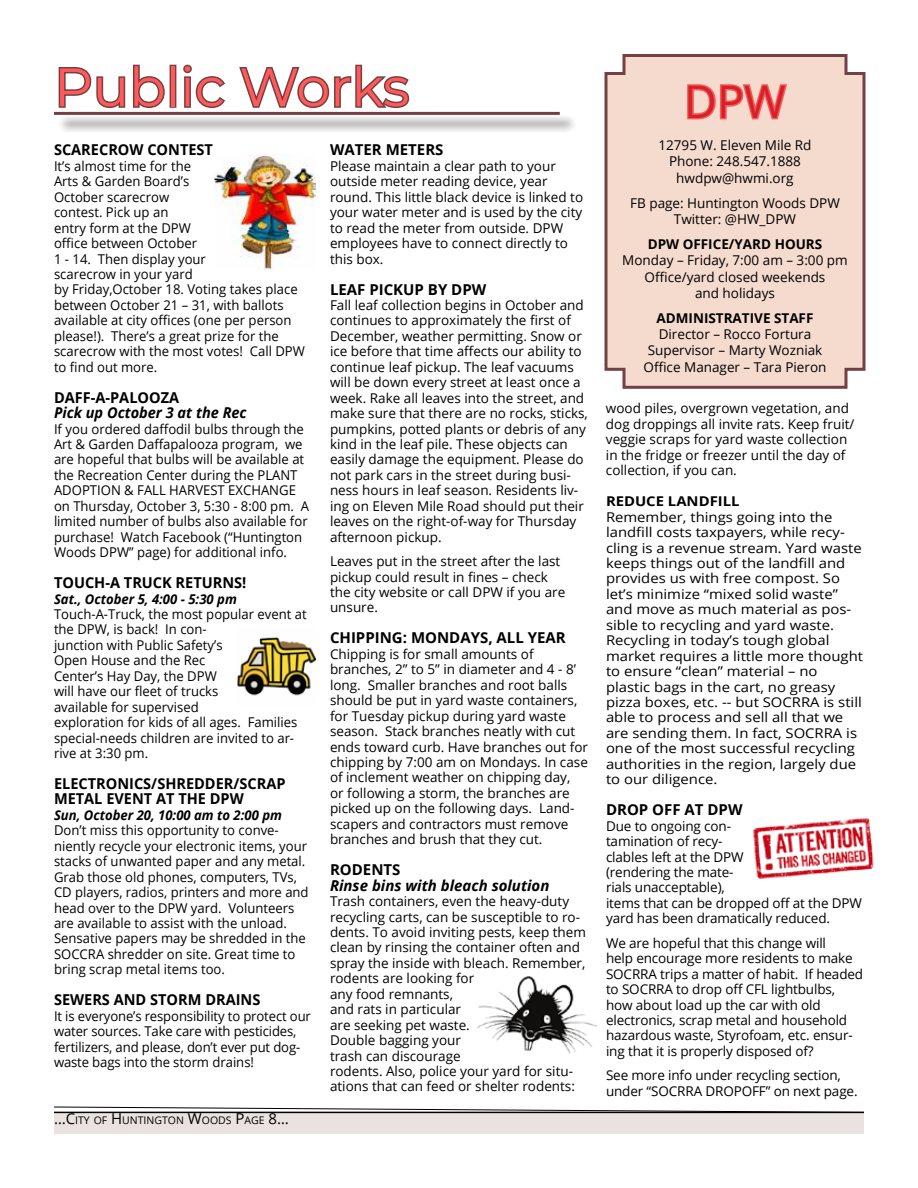
<style>
.page{position:relative;width:918px;height:1188px;background:#fff}
.page>*{position:absolute;margin:0;border:0;box-sizing:border-box;transform-origin:0 0}
.t1{font:54px "Montserrat";color:#ff5959}
.t2{font:45px "Open Sans";color:#d2232a}
.t3{font:700 15px/15.5px "Open Sans";color:#000}
.t4{font:italic 700 15px "Open Sans";color:#000}
.t5{font:13.5px/15.5px "Open Sans";color:#000}
.t6{font:13.5px/15.5px "Open Sans";color:#000;scale:1.1 1}
.t7{font:italic 700 13.5px "Open Sans";color:#000}
.t8{font:700 13.5px "Open Sans";color:#000}
.t9{font:700 13.5px "Open Sans";color:#000;scale:1.1 1}
.t10{font:10.5px "Open Sans";color:#000}
.s1{font-size:15px}
</style>
<div class="page">
<div style="left:54px;top:1112px;width:810px;height:22px;background:#eae2e0"></div>
<svg style="left:54px;top:1107px;width:810px;height:6px"></svg>
<svg style="left:58px;top:64px;width:107px;height:44px"></svg>
<div style="left:170px;top:65px;width:6px;height:43px;border:3px solid #754043"></div>
<svg style="left:183px;top:64px;width:42px;height:44px"></svg>
<svg style="left:239px;top:64px;width:171px;height:44px"></svg>
<div style="left:57px;top:114px;width:521px;height:20px;background:#000;opacity:.75"></div>
<hr style="left:54px;top:112px;width:506px;height:3px;background:#754043">
<svg style="left:604px;top:54px;width:262px;height:335px;background:#f0d2c7"></svg>
<img style="left:237px;top:637px;width:79px;height:59px">
<img style="left:214px;top:155px;width:102px;height:115px">
<img style="left:477px;top:976px;width:120px;height:78px">
<img style="left:753px;top:818px;width:121px;height:61px">
<h1 class="t1" style="left:54px;top:50px;width:357px">Public Works</h1>
<p class="t3" style="left:54px;top:142px;width:161px">SCARECROW CONTEST</p>
<p class="t5" style="left:54px;top:158px;width:252px">It’s almost time for the<br>Arts &amp; Garden Board’s<br>October scarecrow<br>contest. Pick up an<br>entry form at the DPW<br>office between October<br>1 - 14. Then display your<br>scarecrow in your yard<br>by Friday,October 18. Voting takes place between October 21 – 31, with ballots available at city offices (one per person please!). There’s a great prize for the scarecrow with the most votes! Call DPW to find out more.</p>
<p class="t3" style="left:54px;top:389px;width:127px">DAFF-A-PALOOZA</p>
<p class="t4" style="left:54px;top:402px;width:194px">Pick up October 3 at the Rec</p>
<p class="t5" style="left:54px;top:421px;width:257px">If you ordered daffodil bulbs through the Art &amp; Garden Daffapalooza program, we are hopeful that bulbs will be available at the Recreation Center during the PLANT ADOPTION &amp; FALL HARVEST EXCHANGE on Thursday, October 3, 5:30 - 8:00 pm. A limited number of bulbs also available for purchase! Watch Facebook (“Huntington Woods DPW” page) for additional info.</p>
<p class="t3" style="left:54px;top:575px;width:194px">TOUCH-A TRUCK RETURNS!</p>
<p class="t7" style="left:54px;top:589px;width:184px">Sat., October 5, 4:00 - 5:30 pm</p>
<p class="t5" style="left:54px;top:606px;width:254px">Touch-A-Truck, the most popular event at the DPW, is back! In con-<br>junction with Public Safety’s<br>Open House and the Rec<br>Center’s Hay Day, the DPW<br>will have our fleet of trucks<br>available for supervised<br>exploration for kids of all ages. Families special-needs children are invited to ar&shy;rive at 3:30 pm.</p>
<p class="t3" style="left:54px;top:775px;width:233px">ELECTRONICS/SHREDDER/SCRAP<br>METAL EVENT AT THE DPW</p>
<p class="t7" style="left:54px;top:805px;width:230px">Sun, October 20, 10:00 am to 2:00 pm</p>
<p class="t5" style="left:54px;top:822px;width:256px">Don’t miss this opportunity to conve&shy;niently recycle your electronic items, your stacks of unwanted paper and any metal.<br>Grab those old phones, computers, TVs, CD players, radios, printers and more and head over to the DPW yard. Volunteers are available to assist with the unload.<br>Sensative papers may be shredded in the SOCCRA shredder on site. Great time to bring scrap metal items too.</p>
<p class="t3" style="left:54px;top:992px;width:208px">SEWERS AND STORM DRAINS</p>
<p class="t5" style="left:54px;top:1008px;width:258px">It is everyone’s responsibility to protect our water sources. Take care with pesticides, fertilizers, and please, don’t ever put dog&shy;waste bags into the storm drains!</p>
<p class="t3" style="left:330px;top:142px;width:115px">WATER METERS</p>
<p class="t5" style="left:330px;top:158px;width:255px">Please maintain a clear path to your outside meter reading device, year round. This little black device is linked to your water meter and is used by the city to read the meter from outside. DPW employees have to connect directly to this box.</p>
<p class="t3" style="left:330px;top:281px;width:158px">LEAF PICKUP BY DPW</p>
<p class="t5" style="left:330px;top:297px;width:259px">Fall leaf collection begins in October and continues to approximately the first of December, weather permitting. Snow or ice before that time affects our ability to continue leaf pickup. The leaf vacuums will be down every street at least once a week. Rake all leaves into the street, and make sure that there are no rocks, sticks, pumpkins, potted plants or debris of any kind in the leaf pile. These objects can easily damage the equipment. Please do not park cars in the street during busi&shy;ness hours in leaf season. Residents liv&shy;ing on Eleven Mile Road should put their leaves on the right-of-way for Thursday afternoon pickup.</p>
<p class="t5" style="left:330px;top:553px;width:237px">Leaves put in the street after the last pickup could result in fines – check the city website or call DPW if you are unsure.</p>
<p class="t3" style="left:330px;top:630px;width:237px">CHIPPING: MONDAYS, ALL YEAR</p>
<p class="t5" style="left:330px;top:646px;width:259px">Chipping is for small amounts of branches, 2” to 5” in diameter and 4 - 8’ long. Smaller branches and root balls should be put in yard waste containers, for Tuesday pickup during yard waste season. Stack branches neatly with cut ends toward curb. Have branches out for chipping by 7:00 am on Mondays. In case of inclement weather on chipping day,<br>or following a storm, the branches are picked up on the following days. Land&shy;scapers and contractors must remove branches and brush that they cut.</p>
<p class="t3" style="left:330px;top:862px;width:72px">RODENTS</p>
<p class="t4" style="left:330px;top:875px;width:221px">Rinse bins with bleach solution</p>
<p class="t5" style="left:330px;top:893px;width:257px">Trash containers, even the heavy-duty recycling carts, can be susceptible to ro&shy;dents. To avoid inviting pests, keep them clean by rinsing the container often and spray the inside with bleach. Remember, rodents are looking for<br>any food remnants,<br>and rats in particular<br>are seeking pet waste.<br>Double bagging your<br>trash can discourage<br>rodents. Also, police your yard for situ&shy;ations that can feed or shelter rodents:</p>
<p class="t10" style="left:54px;top:1113px;width:236px"><span class="s1">…C</span>ITY OF <span class="s1">H</span>UNTINGTON <span class="s1">W</span>OODS <span class="s1">P</span>AGE <span class="s1">8…</span></p>
<h2 class="t2" style="left:684px;top:71px;width:103px">DPW</h2>
<p class="t5" style="left:658px;top:137px;width:155px;line-height:16.2px;text-align:center">12795 W. Eleven Mile Rd<br>Phone: 248.547.1888 hwdpw@hwmi.org</p>
<p class="t5" style="left:630px;top:195px;width:211px;line-height:16.2px;text-align:center">FB page: Huntington Woods DPW<br>Twitter: @HW_DPW</p>
<p class="t8" style="left:648px;top:235px;width:176px">DPW OFFICE/YARD HOURS</p>
<p class="t5" style="left:622px;top:252px;width:227px;line-height:16.2px;text-align:center">Monday – Friday, 7:00 am – 3:00 pm<br>Office/yard closed weekends<br>and holidays</p>
<p class="t8" style="left:657px;top:309px;width:158px">ADMINISTRATIVE STAFF</p>
<p class="t5" style="left:644px;top:326px;width:184px;line-height:16.2px;text-align:center">Director – Rocco Fortura<br>Supervisor – Marty Wozniak<br>Office Manager – Tara Pieron</p>
<p class="t5" style="left:606px;top:400px;width:250px">wood piles, overgrown vegetation, and dog droppings all invite rats. Keep fruit/ veggie scraps for yard waste collection in the fridge or freezer until the day of collection, if you can.</p>
<p class="t9" style="left:606px;top:492px;width:123px">REDUCE LANDFILL</p>
<p class="t6" style="left:606px;top:509px;width:235px">Remember, things going into the landfill costs taxpayers, while recy&shy;cling is a revenue stream. Yard waste keeps things out of the landfill and provides us with free compost. So let’s minimize “mixed solid waste” and move as much material as pos&shy;sible to recycling and yard waste.<br>Recycling in today’s tough global market requires a little more thought to ensure “clean” material – no plastic bags in the cart, no greasy pizza boxes, etc. -- but SOCRRA is still able to process and sell all that we are sending them. In fact, SOCRRA is one of the most successful recycling authorities in the region, largely due to our diligence.</p>
<p class="t3" style="left:606px;top:802px;width:138px">DROP OFF AT DPW</p>
<p class="t5" style="left:606px;top:818px;width:258px">Due to ongoing con-<br>tamination of recy-<br>clables left at the DPW<br>(rendering the mate-<br>rials unacceptable),<br>items that can be dropped off at the DPW yard has been dramatically reduced.</p>
<p class="t5" style="left:606px;top:935px;width:259px">We are hopeful that this change will<br>help encourage more residents to make SOCRRA trips a matter of habit. If headed to SOCRRA to drop off CFL lightbulbs, how about load up the car with old electronics, scrap metal and household hazardous waste, Styrofoam, etc. ensur&shy;ing that it is properly disposed of?</p>
<p class="t5" style="left:606px;top:1067px;width:253px">See more info under recycling section, under “SOCRRA DROPOFF” on next page.</p>
</div>
